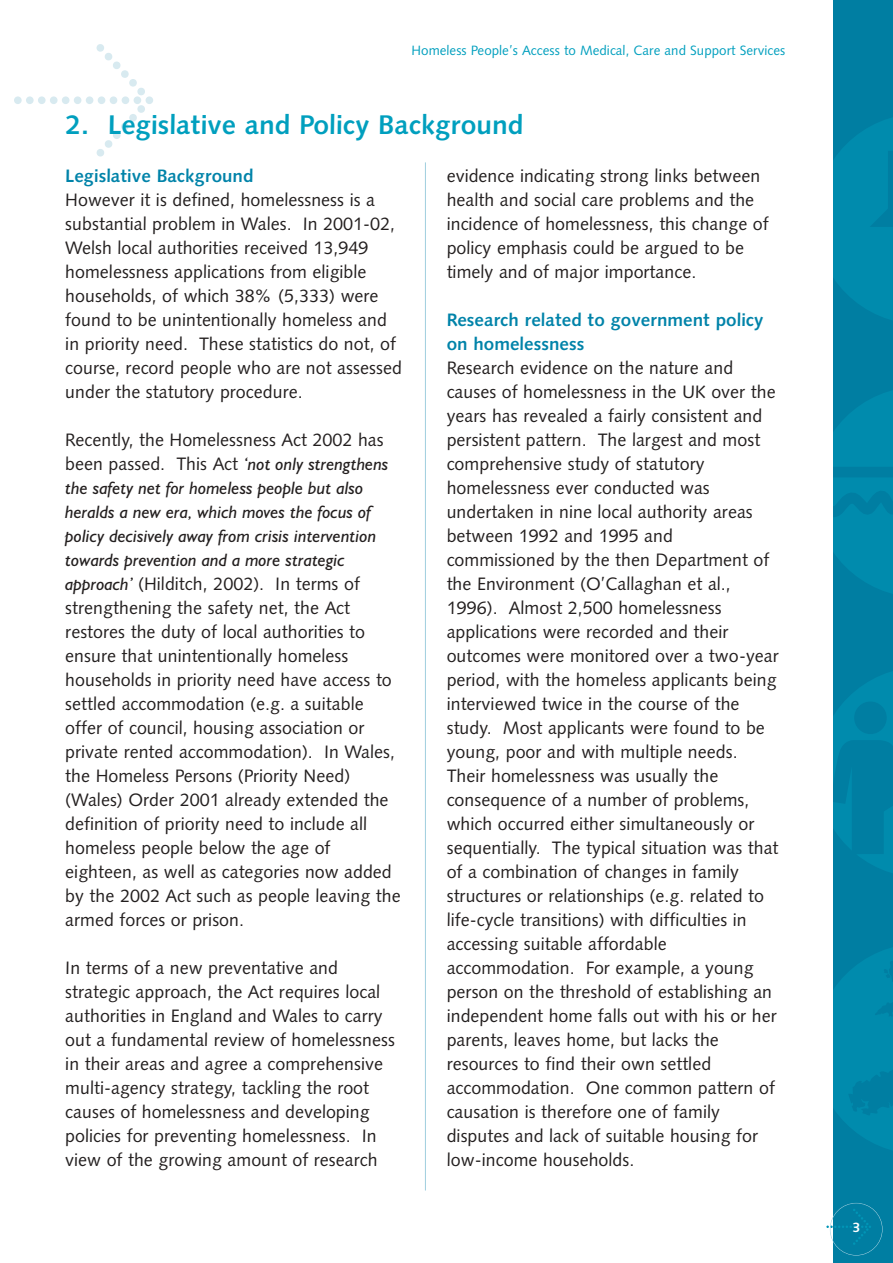
<style>
.page{position:relative;width:893px;height:1263px;background:#fff}
.page>*{position:absolute;margin:0;border:0;box-sizing:border-box;transform-origin:0 0}
.t1{font:27px "Humanist 531 BT Bold A";color:#009fbe}
.t2{font:18px/24px "Humanist 531 BT Roman A";color:#231f1f}
.t3{font:italic 18px/24px "Humanist 521 BT";color:#231f1f}
.t4{font:18px/24px "Humanist 531 BT Bold A";color:#0083a9}
.t5{font:13.5px "Humanist 531 BT Roman A";color:#009fbe}
.t6{font:13.5px "Humanist 531 BT Bold A";color:#fff}
.s1{font-family:"Humanist 531 BT Roman A";font-style:normal}
.s2{font-family:"Humanist 521 BT";font-style:italic}
</style>
<div class="page">
<div style="left:14px;top:96px;width:8px;height:8px;background:#d8eaf0;border-radius:50%"></div>
<div style="left:26px;top:96px;width:8px;height:8px;background:#d8eaf0;border-radius:50%"></div>
<div style="left:38px;top:96px;width:8px;height:8px;background:#d8eaf0;border-radius:50%"></div>
<div style="left:50px;top:96px;width:8px;height:8px;background:#d8eaf0;border-radius:50%"></div>
<div style="left:62px;top:96px;width:7px;height:8px;background:#d8eaf0;border-radius:50%"></div>
<div style="left:74px;top:96px;width:7px;height:8px;background:#d8eaf0;border-radius:50%"></div>
<div style="left:86px;top:96px;width:7px;height:8px;background:#d8eaf0;border-radius:50%"></div>
<div style="left:98px;top:96px;width:7px;height:8px;background:#d8eaf0;border-radius:50%"></div>
<div style="left:110px;top:96px;width:7px;height:8px;background:#d8eaf0;border-radius:50%"></div>
<div style="left:122px;top:96px;width:7px;height:8px;background:#d8eaf0;border-radius:50%"></div>
<div style="left:134px;top:96px;width:7px;height:8px;background:#d8eaf0;border-radius:50%"></div>
<div style="left:145px;top:96px;width:8px;height:8px;background:#d8eaf0;border-radius:50%"></div>
<svg style="left:96px;top:105px;width:49px;height:52px"></svg>
<svg style="left:96px;top:44px;width:49px;height:52px"></svg>
<div style="left:833px;top:1px;width:59px;height:1260px;background:#007ea2"></div>
<hr style="left:892px;top:221px;width:1px;height:104px;background:#007ea2">
<svg style="left:833px;top:118px;width:59px;height:202px"></svg>
<svg style="left:833px;top:672px;width:59px;height:201px"></svg>
<div style="left:854px;top:701px;width:32px;height:33px;background:#007ea2;border-radius:50%"></div>
<svg style="left:833px;top:948px;width:59px;height:202px"></svg>
<svg style="left:833px;top:391px;width:59px;height:202px"></svg>
<svg style="left:826px;top:1208px;width:45px;height:36px"></svg>
<div style="left:829px;top:1202px;width:53px;height:53px;border:1px solid #9fcede;border-radius:50%"></div>
<hr style="left:425px;top:162px;width:1px;height:1028px;background:#9fcede">
<p class="t5" style="left:411px;top:45px;width:375px">Homeless People’s Access to Medical, Care and Support Services</p>
<h1 class="t1" style="left:65px;top:114px;width:459px">2. Legislative and Policy Background</h1>
<p class="t4" style="left:65px;top:165px;width:190px">Legislative Background</p>
<p class="t2" style="left:65px;top:189px;width:338px">However it is defined, homelessness is a substantial problem in Wales. In 2001-02, Welsh local authorities received 13,949 homelessness applications from eligible households, of which 38% (5,333) were found to be unintentionally homeless and in priority need. These statistics do not, of course, record people who are not assessed under the statutory procedure.</p>
<p class="t2" style="left:65px;top:429px;width:320px">Recently, the Homelessness Act 2002 has</p>
<p class="t3" style="left:65px;top:454px;width:325px"><span class="s1">been passed. This Act</span> ‘not only strengthens the safety net for homeless people but also heralds a new era, which moves the focus of policy decisively away from crisis intervention towards prevention and a more strategic</p>
<p class="t2" style="left:65px;top:573px;width:337px"><span class="s2">approach’</span> (Hilditch, 2002). In terms of strengthening the safety net, the Act restores the duty of local authorities to ensure that unintentionally homeless households in priority need have access to settled accommodation (e.g. a suitable offer of council, housing association or private rented accommodation). In Wales, the Homeless Persons (Priority Need) (Wales) Order 2001 already extended the definition of priority need to include all homeless people below the age of eighteen, as well as categories now added by the 2002 Act such as people leaving the armed forces or prison.</p>
<p class="t2" style="left:65px;top:957px;width:331px">In terms of a new preventative and strategic approach, the Act requires local authorities in England and Wales to carry out a fundamental review of homelessness in their areas and agree a comprehensive multi-agency strategy, tackling the root causes of homelessness and developing policies for preventing homelessness. In view of the growing amount of research</p>
<p class="t2" style="left:446px;top:165px;width:323px">evidence indicating strong links between health and social care problems and the incidence of homelessness, this change of policy emphasis could be argued to be timely and of major importance.</p>
<p class="t4" style="left:446px;top:309px;width:318px">Research related to government policy on homelessness</p>
<p class="t2" style="left:446px;top:357px;width:333px">Research evidence on the nature and causes of homelessness in the UK over the years has revealed a fairly consistent and persistent pattern. The largest and most comprehensive study of statutory homelessness ever conducted was undertaken in nine local authority areas between 1992 and 1995 and commissioned by the then Department of the Environment (O’Callaghan et al., 1996). Almost 2,500 homelessness applications were recorded and their outcomes were monitored over a two-year period, with the homeless applicants being interviewed twice in the course of the study. Most applicants were found to be young, poor and with multiple needs.<br>Their homelessness was usually the consequence of a number of problems, which occurred either simultaneously or sequentially. The typical situation was that of a combination of changes in family structures or relationships (e.g. related to life-cycle transitions) with difficulties in accessing suitable affordable accommodation. For example, a young person on the threshold of establishing an independent home falls out with his or her parents, leaves home, but lacks the resources to find their own settled accommodation. One common pattern of causation is therefore one of family disputes and lack of suitable housing for low-income households.</p>
<p class="t6" style="left:852px;top:1221px;width:9px">3</p>
</div>
